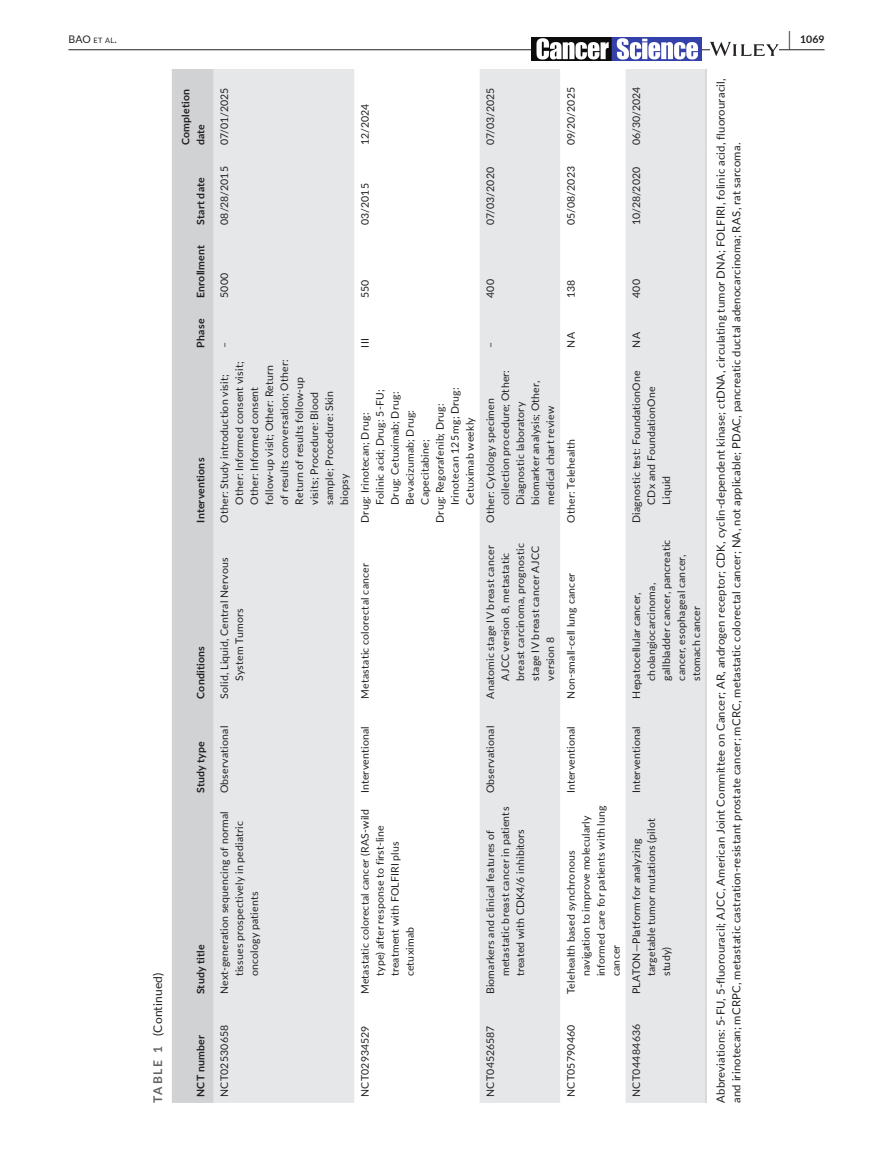
<style>
.page{position:relative;width:893px;height:1174px;background:#fff}
.page>*{position:absolute;margin:0;border:0;box-sizing:border-box;transform-origin:0 0}
.t1{font:12px "Lato";letter-spacing:.015em;color:#231f20}
.t2{font:11.25px/15.8px "Lato";letter-spacing:.02em;color:#231f20}
.t3{font:10.5px/15px "Lato";letter-spacing:.02em;color:#231f20}
.t4{font:700 10.5px/15px "Lato";letter-spacing:.02em;color:#231f20}
.s1{font-size:7.35px}
.s2{font-size:19.5px}
.s3{font-weight:700;color:#636366}
</style>
<div class="page">
<hr style="left:68px;top:49px;width:756px;height:1px;background:#231f20">
<img style="left:531px;top:37px;width:170px;height:24px">
<svg style="left:710px;top:42px;width:69px;height:14px"></svg>
<div style="left:172px;top:69px;width:42px;height:1034px;background:#d1d2d4"></div>
<svg style="left:214px;top:69px;width:491px;height:1034px;fill:#e6e7e9"></svg>
<hr style="left:705px;top:1000px;width:2px;height:103px;background:#d1d2d4">
<hr style="left:705px;top:799px;width:2px;height:201px;background:#d1d2d4">
<hr style="left:705px;top:704px;width:2px;height:95px;background:#d1d2d4">
<hr style="left:705px;top:529px;width:2px;height:175px;background:#d1d2d4">
<hr style="left:705px;top:353px;width:2px;height:176px;background:#d1d2d4">
<hr style="left:705px;top:304px;width:2px;height:49px;background:#d1d2d4">
<hr style="left:705px;top:231px;width:2px;height:73px;background:#d1d2d4">
<hr style="left:705px;top:151px;width:2px;height:80px;background:#d1d2d4">
<hr style="left:705px;top:69px;width:2px;height:82px;background:#d1d2d4">
<p class="t3" style="left:68px;top:31px;width:50px">BAO <span class="s1">et al</span>.</p>
<p class="t4" style="left:789px;top:31px;width:37px"><span class="s2">|</span> 1069</p>
<p class="t1" style="left:149px;top:1102px;width:132px;rotate:-90deg"><span class="s3">TABLE 1</span> (Continued)</p>
<p class="t4" style="left:178px;top:145px;width:58px;rotate:-90deg">Completion date</p>
<p class="t4" style="left:193px;top:225px;width:49px;rotate:-90deg">Start date</p>
<p class="t4" style="left:193px;top:298px;width:55px;rotate:-90deg">Enrollment</p>
<p class="t4" style="left:193px;top:347px;width:30px;rotate:-90deg">Phase</p>
<p class="t4" style="left:193px;top:523px;width:66px;rotate:-90deg">Interventions</p>
<p class="t4" style="left:193px;top:698px;width:54px;rotate:-90deg">Conditions</p>
<p class="t4" style="left:193px;top:793px;width:54px;rotate:-90deg">Study type</p>
<p class="t4" style="left:193px;top:994px;width:51px;rotate:-90deg">Study title</p>
<p class="t4" style="left:193px;top:1097px;width:63px;rotate:-90deg">NCT number</p>
<p class="t3" style="left:216px;top:145px;width:59px;rotate:-90deg">07/01/2025</p>
<p class="t3" style="left:216px;top:225px;width:60px;rotate:-90deg">08/28/2015</p>
<p class="t3" style="left:357px;top:145px;width:43px;rotate:-90deg">12/2024</p>
<p class="t3" style="left:357px;top:225px;width:43px;rotate:-90deg">03/2015</p>
<p class="t3" style="left:482px;top:145px;width:59px;rotate:-90deg">07/03/2025</p>
<p class="t3" style="left:482px;top:225px;width:59px;rotate:-90deg">07/03/2020</p>
<p class="t3" style="left:563px;top:145px;width:60px;rotate:-90deg">09/20/2025</p>
<p class="t3" style="left:563px;top:225px;width:60px;rotate:-90deg">05/08/2023</p>
<p class="t3" style="left:216px;top:298px;width:27px;rotate:-90deg">5000</p>
<p class="t3" style="left:357px;top:298px;width:20px;rotate:-90deg">550</p>
<p class="t3" style="left:482px;top:298px;width:21px;rotate:-90deg">400</p>
<p class="t3" style="left:563px;top:298px;width:20px;rotate:-90deg">138</p>
<p class="t3" style="left:216px;top:347px;width:8px;rotate:-90deg">–</p>
<p class="t3" style="left:216px;top:505px;width:147px;text-indent:-18px;rotate:-90deg">Other: Study introduction visit;<br>Other: Informed consent visit;<br>Other: Informed consent follow-up visit; Other: Return of results conversation; Other:<br>Return of results follow-up visits; Procedure: Blood sample; Procedure: Skin biopsy</p>
<p class="t3" style="left:357px;top:347px;width:11px;rotate:-90deg">III</p>
<p class="t3" style="left:447px;top:505px;width:119px;rotate:-90deg">Irinotecan 125 mg; Drug:</p>
<p class="t3" style="left:372px;top:505px;width:117px;rotate:-90deg">Folinic acid; Drug: 5-FU;</p>
<p class="t3" style="left:387px;top:505px;width:114px;rotate:-90deg">Drug: Cetuximab; Drug:</p>
<p class="t3" style="left:432px;top:523px;width:121px;rotate:-90deg">Drug: Regorafenib; Drug:</p>
<p class="t3" style="left:402px;top:505px;width:96px;rotate:-90deg">Bevacizumab; Drug:</p>
<p class="t3" style="left:357px;top:523px;width:111px;rotate:-90deg">Drug: Irinotecan; Drug:</p>
<p class="t3" style="left:462px;top:505px;width:89px;rotate:-90deg">Cetuximab weekly</p>
<p class="t3" style="left:417px;top:505px;width:67px;rotate:-90deg">Capecitabine;</p>
<p class="t3" style="left:216px;top:680px;width:125px;text-indent:-18px;rotate:-90deg">Solid, Liquid, Central Nervous<br>System Tumors</p>
<p class="t3" style="left:357px;top:698px;width:137px;rotate:-90deg">Metastatic colorectal cancer</p>
<p class="t3" style="left:482px;top:347px;width:8px;rotate:-90deg">–</p>
<p class="t3" style="left:482px;top:505px;width:136px;text-indent:-18px;rotate:-90deg">Other: Cytology specimen collection procedure; Other:<br>Diagnostic laboratory biomarker analysis; Other, medical chart review</p>
<p class="t3" style="left:482px;top:680px;width:139px;text-indent:-18px;rotate:-90deg">Anatomic stage IV breast cancer<br>AJCC version 8, metastatic breast carcinoma, prognostic stage IV breast cancer AJCC version 8</p>
<p class="t3" style="left:216px;top:793px;width:69px;rotate:-90deg">Observational</p>
<p class="t3" style="left:216px;top:976px;width:166px;text-indent:-18px;rotate:-90deg">Next-generation sequencing of normal tissues prospectively in pediatric oncology patients</p>
<p class="t3" style="left:357px;top:793px;width:69px;rotate:-90deg">Interventional</p>
<p class="t3" style="left:357px;top:976px;width:169px;text-indent:-18px;rotate:-90deg">Metastatic colorectal cancer (RAS-wild type) after response to first-line treatment with FOLFIRI plus cetuximab</p>
<p class="t3" style="left:482px;top:793px;width:69px;rotate:-90deg">Observational</p>
<p class="t3" style="left:482px;top:976px;width:171px;text-indent:-18px;rotate:-90deg">Biomarkers and clinical features of metastatic breast cancer in patients treated with CDK4/6 inhibitors</p>
<p class="t3" style="left:216px;top:1097px;width:74px;rotate:-90deg">NCT02530658</p>
<p class="t3" style="left:357px;top:1097px;width:73px;rotate:-90deg">NCT02934529</p>
<p class="t3" style="left:482px;top:1097px;width:73px;rotate:-90deg">NCT04526587</p>
<p class="t3" style="left:563px;top:347px;width:17px;rotate:-90deg">NA</p>
<p class="t3" style="left:563px;top:523px;width:85px;rotate:-90deg">Other: Telehealth</p>
<p class="t3" style="left:563px;top:698px;width:127px;rotate:-90deg">Non-small-cell lung cancer</p>
<p class="t3" style="left:563px;top:793px;width:69px;rotate:-90deg">Interventional</p>
<p class="t3" style="left:563px;top:976px;width:172px;text-indent:-18px;rotate:-90deg">Telehealth based synchronous navigation to improve molecularly informed care for patients with lung cancer</p>
<p class="t3" style="left:563px;top:1097px;width:74px;rotate:-90deg">NCT05790460</p>
<p class="t3" style="left:628px;top:145px;width:60px;rotate:-90deg">06/30/2024</p>
<p class="t2" style="left:712px;top:1103px;width:1025px;rotate:-90deg">Abbreviations: 5-FU, 5-fluorouracil; AJCC, American Joint Committee on Cancer; AR, androgen receptor; CDK, cyclin-dependent kinase; ctDNA, circulating tumor DNA; FOLFIRI, folinic acid, fluorouracil, and irinotecan; mCRPC, metastatic castration-resistant prostate cancer; mCRC, metastatic colorectal cancer; NA, not applicable; PDAC, pancreatic ductal adenocarcinoma; RAS, rat sarcoma.</p>
<p class="t3" style="left:628px;top:225px;width:60px;rotate:-90deg">10/28/2020</p>
<p class="t3" style="left:628px;top:298px;width:21px;rotate:-90deg">400</p>
<p class="t3" style="left:628px;top:347px;width:17px;rotate:-90deg">NA</p>
<p class="t3" style="left:628px;top:505px;width:136px;text-indent:-18px;rotate:-90deg">Diagnostic test: FoundationOne<br>CDx and FoundationOne<br>Liquid</p>
<p class="t3" style="left:628px;top:680px;width:142px;text-indent:-18px;rotate:-90deg">Hepatocellular cancer, cholangiocarcinoma, gallbladder cancer, pancreatic cancer, esophageal cancer, stomach cancer</p>
<p class="t3" style="left:628px;top:793px;width:69px;rotate:-90deg">Interventional</p>
<p class="t3" style="left:628px;top:976px;width:159px;text-indent:-18px;rotate:-90deg">PLATON—Platform for analyzing targetable tumor mutations (pilot study)</p>
<p class="t3" style="left:628px;top:1097px;width:75px;rotate:-90deg">NCT04484636</p>
</div>
